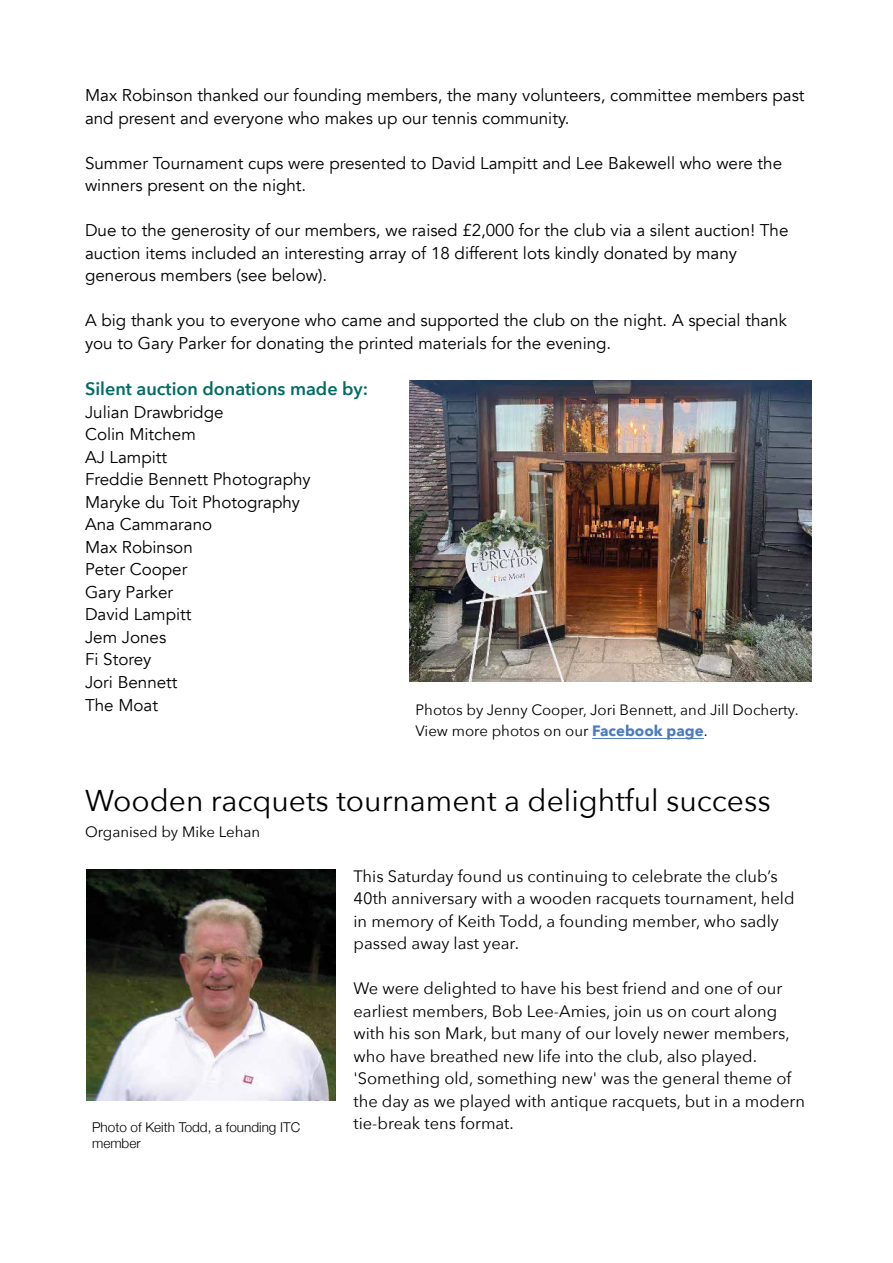
<style>
.page{position:relative;width:893px;height:1263px;background:#fff}
.page>*{position:absolute;margin:0;border:0;box-sizing:border-box;transform-origin:0 0}
.t1{font:30px "Avenir Next";color:#000}
.t2{font:600 18px "Avenir Next";color:#006c66}
.t3{font:16.95px/22.5px "Avenir";color:#000}
.t4{font:16.5px/22.5px "Avenir Next";color:#000}
.t5{font:15px/21px "Avenir Next";color:#000}
.t6{font:300 13.5px/16.5px "Helvetica Neue";color:#000}
.s1{font-weight:700;color:#4d7bbd}
</style>
<div class="page">
<img style="left:410px;top:380px;width:401px;height:302px">
<hr style="left:592px;top:738px;width:112px;height:1px;background:#4d7bbd">
<img style="left:86px;top:869px;width:249px;height:231px">
<p class="t3" style="left:85px;top:85px;width:721px">Max Robinson thanked our founding members, the many volunteers, committee members past and present and everyone who makes up our tennis community.</p>
<p class="t3" style="left:85px;top:152px;width:699px">Summer Tournament cups were presented to David Lampitt and Lee Bakewell who were the winners present on the night.</p>
<p class="t3" style="left:85px;top:220px;width:705px">Due to the generosity of our members, we raised £2,000 for the club via a silent auction! The auction items included an interesting array of 18 different lots kindly donated by many generous members (see below).</p>
<p class="t3" style="left:85px;top:310px;width:703px">A big thank you to everyone who came and supported the club on the night. A special thank you to Gary Parker for donating the printed materials for the evening.</p>
<p class="t2" style="left:85px;top:373px;width:285px">Silent auction donations made by:</p>
<p class="t3" style="left:85px;top:401px;width:227px">Julian Drawbridge<br>Colin Mitchem<br>AJ Lampitt<br>Freddie Bennett Photography<br>Maryke du Toit Photography<br>Ana Cammarano<br>Max Robinson<br>Peter Cooper<br>Gary Parker<br>David Lampitt<br>Jem Jones<br>Fi Storey<br>Jori Bennett<br>The Moat</p>
<p class="t5" style="left:416px;top:699px;width:384px">Photos by Jenny Cooper, Jori Bennett, and Jill Docherty.<br>View more photos on our <span class="s1">Facebook page</span>.</p>
<h1 class="t1" style="left:85px;top:775px;width:687px">Wooden racquets tournament a delightful success</h1>
<p class="t5" style="left:85px;top:821px;width:177px">Organised by Mike Lehan</p>
<p class="t4" style="left:353px;top:864px;width:443px">This Saturday found us continuing to celebrate the club’s 40th anniversary with a wooden racquets tournament, held in memory of Keith Todd, a founding member, who sadly passed away last year.</p>
<p class="t4" style="left:353px;top:976px;width:453px">We were delighted to have his best friend and one of our earliest members, Bob Lee-Amies, join us on court along with his son Mark, but many of our lovely newer members, who have breathed new life into the club, also played. 'Something old, something new' was the general theme of the day as we played with antique racquets, but in a modern tie-break tens format.</p>
<p class="t6" style="left:92px;top:1117px;width:210px">Photo of Keith Todd, a founding ITC member</p>
</div>
